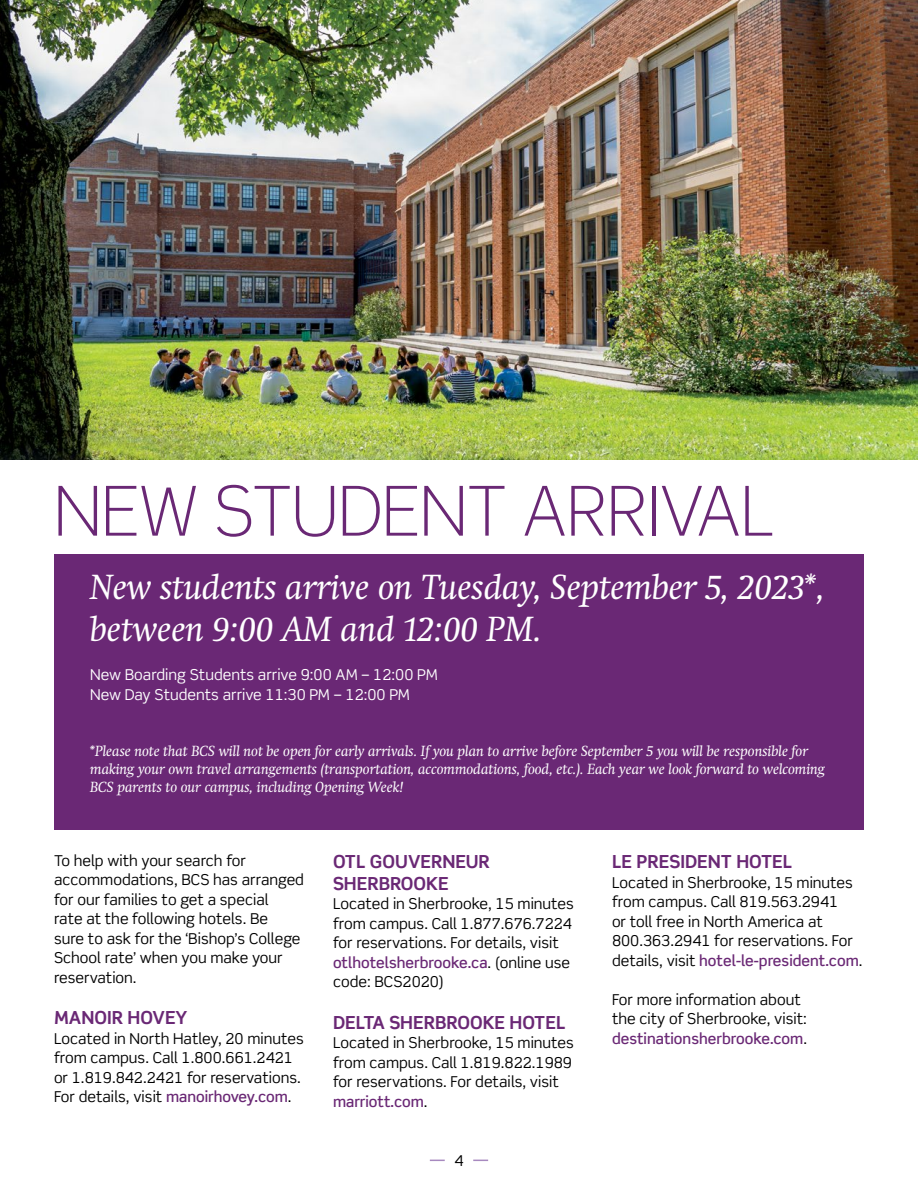
<style>
.page{position:relative;width:918px;height:1188px;background:#fff}
.page>*{position:absolute;margin:0;border:0;box-sizing:border-box;transform-origin:0 0}
.t1{font:300 69px "Scene Pro";color:#6a2875}
.t2{font:italic 35.7px/42.8px "Swift Neue LT Pro";color:#fff}
.t3{font:700 18px/21.6px "Scene Pro";color:#6a2875}
.t4{font:15px/19.5px "Scene Pro";color:#000}
.t5{font:italic 15px/18px "Swift Neue LT Pro";color:#fff}
.t6{font:15px/19.5px "Scene Pro";color:#fff}
.s1{font-weight:500;color:#6a2875}
</style>
<div class="page">
<svg style="left:430px;top:1160px;width:15px;height:1px"></svg>
<svg style="left:473px;top:1160px;width:15px;height:1px"></svg>
<div style="left:54px;top:554px;width:810px;height:275px;background:#6a2875"></div>
<img style="left:0;top:0;width:918px;height:460px">
<h1 class="t1" style="left:54px;top:469px;width:722px">NEW STUDENT ARRIVAL</h1>
<h2 class="t2" style="left:90px;top:565px;width:736px">New students arrive on Tuesday, September 5, 2023*, between 9:00 AM and 12:00 PM.</h2>
<p class="t6" style="left:90px;top:665px;width:349px">New Boarding Students arrive 9:00 AM – 12:00 PM<br>New Day Students arrive 11:30 PM – 12:00 PM</p>
<p class="t5" style="left:90px;top:741px;width:736px">*Please note that BCS will not be open for early arrivals. If you plan to arrive before September 5 you will be responsible for making your own travel arrangements (transportation, accommodations, food, etc.). Each year we look forward to welcoming<br>BCS parents to our campus, including Opening Week!</p>
<p class="t4" style="left:54px;top:851px;width:252px">To help with your search for accommodations, BCS has arranged for our families to get a special<br>rate at the following hotels. Be<br>sure to ask for the ‘Bishop’s College<br>School rate’ when you make your reservation.</p>
<p class="t3" style="left:54px;top:1007px;width:135px">MANOIR HOVEY</p>
<p class="t4" style="left:54px;top:1028px;width:251px">Located in North Hatley, 20 minutes from campus. Call 1.800.661.2421 or 1.819.842.2421 for reservations.<br>For details, visit <span class="s1">manoirhovey.com</span>.</p>
<p class="t3" style="left:333px;top:851px;width:158px">OTL GOUVERNEUR<br>SHERBROOKE</p>
<p class="t4" style="left:333px;top:894px;width:243px">Located in Sherbrooke, 15 minutes from campus. Call 1.877.676.7224 for reservations. For details, visit <span class="s1">otlhotelsherbrooke.ca</span>. (online use code: BCS2020)</p>
<p class="t3" style="left:333px;top:1011px;width:234px">DELTA SHERBROOKE HOTEL</p>
<p class="t4" style="left:333px;top:1033px;width:243px">Located in Sherbrooke, 15 minutes from campus. Call 1.819.822.1989 for reservations. For details, visit <span class="s1">marriott.com</span>.</p>
<p class="t4" style="left:454px;top:1151px;width:11px">4</p>
<p class="t3" style="left:612px;top:851px;width:182px">LE PRESIDENT HOTEL</p>
<p class="t4" style="left:612px;top:872px;width:252px">Located in Sherbrooke, 15 minutes from campus. Call 819.563.2941<br>or toll free in North America at 800.363.2941 for reservations. For details, visit <span class="s1">hotel-le-president.com</span>.</p>
<p class="t4" style="left:612px;top:989px;width:197px">For more information about the city of Sherbrooke, visit: <span class="s1">destinationsherbrooke.com</span>.</p>
</div>
